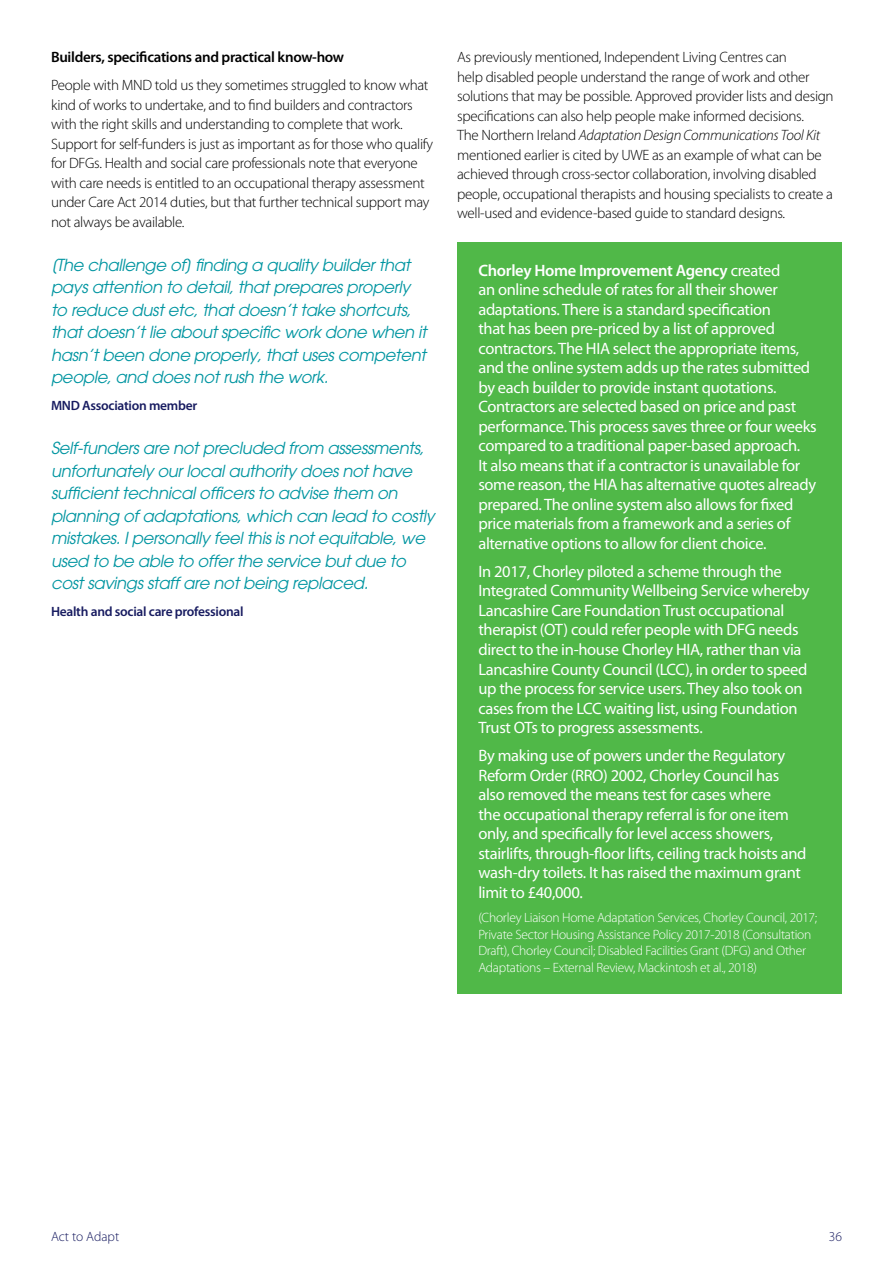
<style>
.page{position:relative;width:893px;height:1263px;background:#fff}
.page>*{position:absolute;margin:0;border:0;box-sizing:border-box;transform-origin:0 0}
.t1{font:16.5px/19.5px "Myriad Pro";letter-spacing:-.02em;color:#fff}
.t2{font:italic 16.5px/22.5px "Avant Garde";letter-spacing:-.02em;color:#0095a1}
.t3{font:300 15px/19.5px "Myriad Pro";letter-spacing:-.02em;color:#000}
.t4{font:600 15px "Myriad Pro";letter-spacing:-.02em;color:#000}
.t5{font:300 13.5px/16.5px "Myriad Pro";letter-spacing:-.02em;color:#fff}
.t6{font:600 13.5px "Myriad Pro";letter-spacing:-.02em;color:#171b60}
.t7{font:300 13.5px "Myriad Pro";color:#171b60}
.s1{font-style:italic}
.s2{font-weight:600}
</style>
<div class="page">
<div style="left:457px;top:242px;width:385px;height:751px;background:#50b848"></div>
<p class="t4" style="left:51px;top:48px;width:295px">Builders, specifications and practical know-how</p>
<p class="t3" style="left:51px;top:75px;width:384px">People with MND told us they sometimes struggled to know what kind of works to undertake, and to find builders and contractors with the right skills and understanding to complete that work.<br>Support for self-funders is just as important as for those who qualify for DFGs. Health and social care professionals note that everyone with care needs is entitled to an occupational therapy assessment under Care Act 2014 duties, but that further technical support may not always be available.</p>
<p class="t2" style="left:51px;top:253px;width:377px">[The challenge of] finding a quality builder that pays attention to detail, that prepares properly to reduce dust etc, that doesn’t take shortcuts, that doesn’t lie about specific work done when it hasn’t been done properly, that uses competent people, and does not rush the work.</p>
<p class="t6" style="left:51px;top:397px;width:148px">MND Association member</p>
<p class="t2" style="left:51px;top:437px;width:385px">Self-funders are not precluded from assessments, unfortunately our local authority does not have sufficient technical officers to advise them on planning of adaptations, which can lead to costly mistakes. I personally feel this is not equitable, we used to be able to offer the service but due to cost savings staff are not being replaced.</p>
<p class="t6" style="left:51px;top:603px;width:194px">Health and social care professional</p>
<p class="t3" style="left:457px;top:47px;width:378px">As previously mentioned, Independent Living Centres can<br>help disabled people understand the range of work and other solutions that may be possible. Approved provider lists and design specifications can also help people make informed decisions.<br>The Northern Ireland <span class="s1">Adaptation Design Communications Tool Kit </span>mentioned earlier is cited by UWE as an example of what can be achieved through cross-sector collaboration, involving disabled people, occupational therapists and housing specialists to create a well-used and evidence-based guide to standard designs.</p>
<p class="t1" style="left:478px;top:260px;width:340px"><span class="s2">Chorley Home Improvement Agency</span> created<br>an online schedule of rates for all their shower adaptations. There is a standard specification<br>that has been pre-priced by a list of approved contractors. The HIA select the appropriate items, and the online system adds up the rates submitted by each builder to provide instant quotations.<br>Contractors are selected based on price and past performance. This process saves three or four weeks compared to a traditional paper-based approach.<br>It also means that if a contractor is unavailable for some reason, the HIA has alternative quotes already prepared. The online system also allows for fixed price materials from a framework and a series of alternative options to allow for client choice.</p>
<p class="t1" style="left:478px;top:561px;width:333px">In 2017, Chorley piloted a scheme through the Integrated Community Wellbeing Service whereby Lancashire Care Foundation Trust occupational therapist (OT) could refer people with DFG needs direct to the in-house Chorley HIA, rather than via Lancashire County Council (LCC), in order to speed up the process for service users. They also took on cases from the LCC waiting list, using Foundation Trust OTs to progress assessments.</p>
<p class="t1" style="left:478px;top:745px;width:330px">By making use of powers under the Regulatory Reform Order (RRO) 2002, Chorley Council has also removed the means test for cases where<br>the occupational therapy referral is for one item only, and specifically for level access showers, stairlifts, through-floor lifts, ceiling track hoists and wash-dry toilets. It has raised the maximum grant limit to £40,000.</p>
<p class="t5" style="left:478px;top:909px;width:340px">(Chorley Liaison Home Adaptation Services, Chorley Council, 2017; Private Sector Housing Assistance Policy 2017-2018 (Consultation Draft), Chorley Council; Disabled Facilities Grant (DFG) and Other Adaptations – External Review, Mackintosh et al., 2018)</p>
<p class="t7" style="left:51px;top:1228px;width:70px">Act to Adapt</p>
<p class="t7" style="left:829px;top:1228px;width:15px">36</p>
</div>
